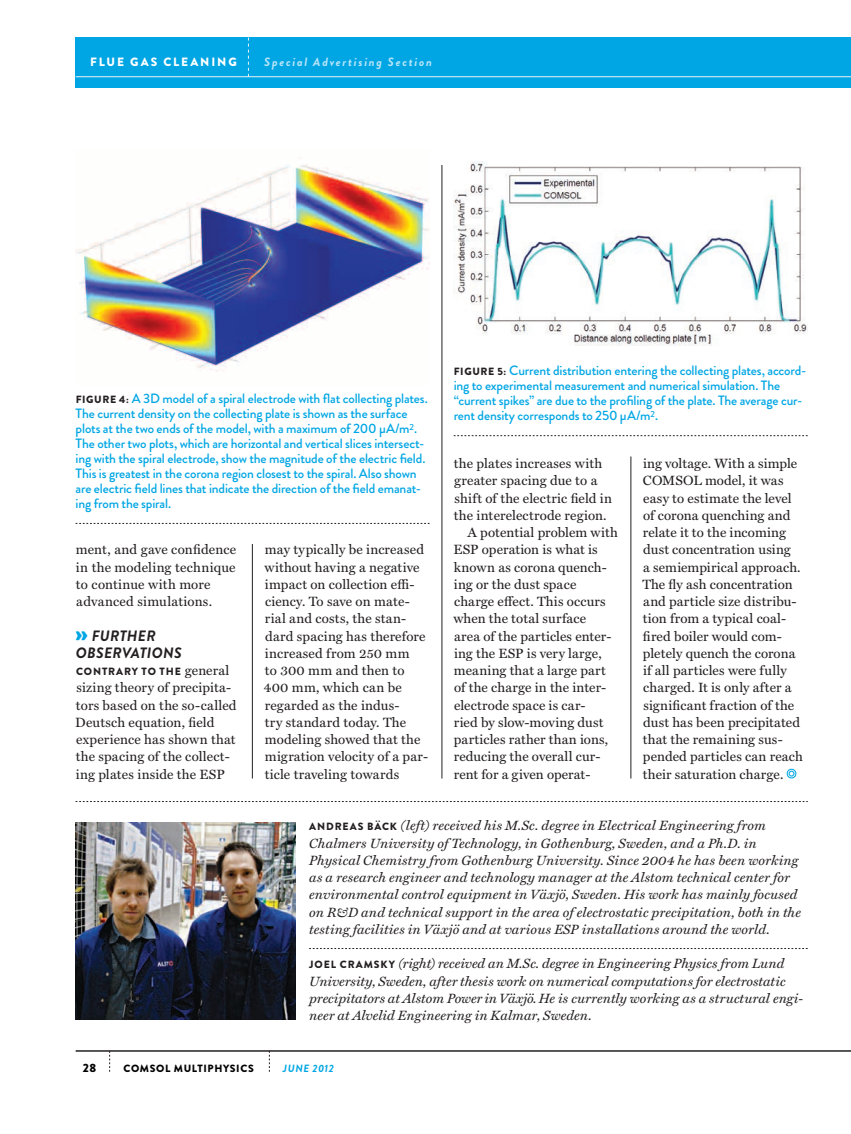
<style>
.page{position:relative;width:851px;height:1134px;background:#fff}
.page>*{position:absolute;margin:0;border:0;box-sizing:border-box;transform-origin:0 0}
._0Normal-left{font:italic 700 15px/17.2px "Brandon Grotesque";letter-spacing:.02em;color:#231f20}
._0Normal-left-2{font:13.5px/17.2px "Miller Text";letter-spacing:.01em;color:#231f20}
._0Normal-left-3{font:italic 13.5px/17.2px "Miller Text";letter-spacing:.01em;color:#231f20}
._0Normal-left-4{font:500 13.5px/15px "Brandon Grotesque";letter-spacing:-.015em;color:#00a6e4}
._0Normal-left-5{font:italic 700 12px "Brandon Grotesque";letter-spacing:.145em;color:#b9e5fa}
._0Normal-left-6{font:900 12px "Brandon Grotesque";letter-spacing:.16em;color:#fff}
._9footer-left{font:900 12px "Brandon Grotesque";color:#000}
._0Normal-left-7{font:900 10.5px "Brandon Grotesque";letter-spacing:.075em;color:#231f20}
._9footer-left-2{font:900 10.5px "Brandon Grotesque";letter-spacing:.06em;color:#000}
._9footer-left-3{font:italic 700 10.5px "Brandon Grotesque";letter-spacing:.05em;color:#00a6e4}
.s1{font-weight:900;font-size:10.5px;color:#231f20}
.s2{font-weight:900;font-style:normal;font-size:25.5px;color:#00a6e4}
.s3{font-family:"Miller Text";font-weight:400;font-size:13.5px}
.s4{font-family:"Brandon Grotesque";font-weight:900;font-style:normal;font-size:10.5px}
</style>
<div class="page">
<div style="left:76px;top:38px;width:774px;height:50px;background:#00a6e4"></div>
<hr style="left:76px;top:76px;width:774px;height:1px;background:#ecf3f7">
<hr style="left:76px;top:1050px;width:774px;height:2px;background:#231f20">
<svg style="left:109px;top:1052px;width:1px;height:20px"></svg>
<svg style="left:269px;top:1052px;width:1px;height:20px"></svg>
<svg style="left:248px;top:38px;width:1px;height:38px"></svg>
<hr style="left:630px;top:456px;width:1px;height:323px;background:#231f20">
<hr style="left:441px;top:165px;width:1px;height:613px;background:#231f20">
<hr style="left:252px;top:544px;width:1px;height:234px;background:#231f20">
<div style="left:786px;top:769px;width:10px;height:9px;border:1px solid #00a6e4;border-radius:50%"></div>
<svg style="left:788px;top:771px;width:6px;height:6px"></svg>
<img style="left:453px;top:162px;width:354px;height:184px">
<img style="left:76px;top:157px;width:353px;height:215px">
<svg style="left:76px;top:523px;width:353px;height:1px"></svg>
<svg style="left:453px;top:435px;width:354px;height:1px"></svg>
<svg style="left:76px;top:801px;width:731px;height:1px"></svg>
<svg style="left:309px;top:948px;width:498px;height:1px"></svg>
<img style="left:76px;top:822px;width:220px;height:198px">
<p class="_0Normal-left-6" style="left:90px;top:53px;width:148px">FLUE GAS CLEANING</p>
<p class="_0Normal-left-5" style="left:264px;top:53px;width:169px">Special Advertising Section</p>
<p class="_0Normal-left-4" style="left:76px;top:391px;width:354px"><span class="s1">FIGURE 4:</span> A 3D model of a spiral electrode with flat collecting plates.<br>The current density on the collecting plate is shown as the surface plots at the two ends of the model, with a maximum of 200 μA/m<sup>2</sup>.<br>The other two plots, which are horizontal and vertical slices intersect&shy;ing with the spiral electrode, show the magnitude of the electric field.<br>This is greatest in the corona region closest to the spiral. Also shown are electric field lines that indicate the direction of the field emanat&shy;ing from the spiral.</p>
<p class="_0Normal-left-2" style="left:76px;top:541px;width:162px">ment, and gave confidence in the modeling technique to continue with more advanced simulations.</p>
<p class="_0Normal-left" style="left:75px;top:627px;width:108px"><span class="s2">»</span> FURTHER<br>OBSERVATIONS</p>
<p class="_0Normal-left-7" style="left:76px;top:664px;width:155px">CONTRARY TO THE <span class="s3">general</span></p>
<p class="_0Normal-left-2" style="left:75px;top:679px;width:163px">sizing theory of precipita&shy;tors based on the so-called<br>Deutsch equation, field experience has shown that the spacing of the collect&shy;ing plates inside the ESP</p>
<p class="_0Normal-left-2" style="left:264px;top:541px;width:166px">may typically be increased without having a negative impact on collection effi&shy;ciency. To save on mate&shy;rial and costs, the stan&shy;dard spacing has therefore increased from 250 mm<br>to 300 mm and then to<br>400 mm, which can be regarded as the indus-<br>try standard today. The modeling showed that the migration velocity of a par&shy;ticle traveling towards</p>
<p class="_0Normal-left-4" style="left:453px;top:364px;width:354px"><span class="s1">FIGURE 5:</span> Current distribution entering the collecting plates, accord&shy;ing to experimental measurement and numerical simulation. The “current spikes” are due to the profiling of the plate. The average cur&shy;rent density corresponds to 250 μA/m<sup>2</sup>.</p>
<p class="_0Normal-left-2" style="left:454px;top:455px;width:160px">the plates increases with greater spacing due to a shift of the electric field in the interelectrode region.</p>
<p class="_0Normal-left-2" style="left:453px;top:524px;width:166px;text-indent:14px">A potential problem with<br>ESP operation is what is known as corona quench&shy;ing or the dust space charge effect. This occurs when the total surface<br>area of the particles enter&shy;ing the ESP is very large, meaning that a large part of the charge in the inter&shy;electrode space is car-<br>ried by slow-moving dust particles rather than ions, reducing the overall cur&shy;rent for a given operat-</p>
<p class="_0Normal-left-2" style="left:642px;top:455px;width:162px">ing voltage. With a simple<br>COMSOL model, it was easy to estimate the level of corona quenching and relate it to the incoming dust concentration using<br>a semiempirical approach.<br>The fly ash concentration and particle size distribu&shy;tion from a typical coal&shy;fired boiler would com&shy;pletely quench the corona if all particles were fully charged. It is only after a significant fraction of the dust has been precipitated that the remaining sus&shy;pended particles can reach their saturation charge.</p>
<p class="_0Normal-left-3" style="left:309px;top:817px;width:493px"><span class="s4">ANDREAS BÄCK</span> (left) received his M.Sc. degree in Electrical Engineering from Chalmers University of Technology, in Gothenburg, Sweden, and a Ph.D. in Physical Chemistry from Gothenburg University. Since 2004 he has been working as a research engineer and technology manager at the Alstom technical center for environmental control equipment in Växjö, Sweden. His work has mainly focused on R&amp;D and technical support in the area of electrostatic precipitation, both in the testing facilities in Växjö and at various ESP installations around the world.</p>
<p class="_0Normal-left-3" style="left:309px;top:955px;width:495px"><span class="s4">JOEL CRAMSKY</span> (right) received an M.Sc. degree in Engineering Physics from Lund University, Sweden, after thesis work on numerical computations for electrostatic precipitators at Alstom Power in Växjö. He is currently working as a structural engi&shy;neer at Alvelid Engineering in Kalmar, Sweden.</p>
<p class="_9footer-left" style="left:83px;top:1059px;width:15px">28</p>
<p class="_9footer-left-2" style="left:123px;top:1061px;width:132px">COMSOL MULTIPHYSICS</p>
<p class="_9footer-left-3" style="left:283px;top:1061px;width:52px">JUNE 2012</p>
</div>
